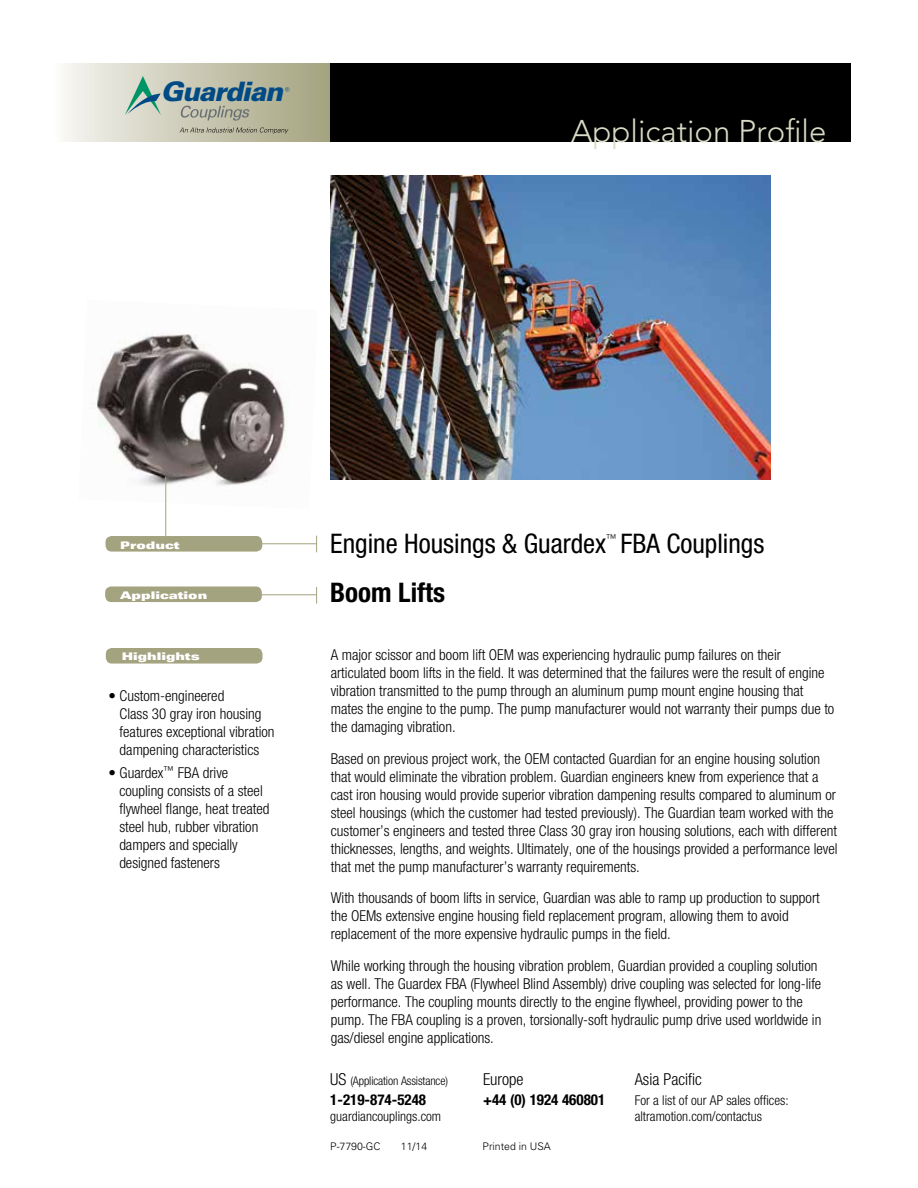
<style>
.page{position:relative;width:918px;height:1188px;background:#fff}
.page>*{position:absolute;margin:0;border:0;box-sizing:border-box;transform-origin:0 0}
.t1{font:300 31.2px "Avenir LT Std";color:#dadbc6}
.t2{font:condensed 27px "Helvetica Neue LT Std";color:#000}
.t3{font:700 condensed 27px "Helvetica Neue LT Std";color:#000}
.t4{font:italic 900 26.85px "Univers LT Std";letter-spacing:-.04em;color:#004b85}
.t5{font:300 condensed 16.5px "Helvetica Neue LT Std";color:#000}
.t6{font:300 condensed 15px/18px "Helvetica Neue LT Std";color:#000}
.t7{font:700 condensed 15px "Helvetica Neue LT Std";color:#000}
.t8{font:300 condensed 13.5px/16.5px "Helvetica Neue LT Std";color:#000}
.t9{font:300 condensed 12px "Helvetica Neue LT Std";letter-spacing:-.01em;color:#000}
.t10{font:300 condensed 10.8px "Helvetica Neue LT Std";color:#000}
.t11{font:10.5px "Univers LT Std X Black Ex";color:#fff}
.t12{font:300 10.5px "Univers LT Std";color:#000}
.s1{font-size:16.5px}
</style>
<div class="page">
<div style="left:105px;top:586px;width:157px;height:16px;background:#a4a380;border-radius:6px"></div>
<div style="left:106px;top:536px;width:156px;height:16px;background:#a4a380;border-radius:6px"></div>
<div style="left:54px;top:63px;width:276px;height:79px;background:linear-gradient(to right,#f8f7f3,#a3a17d)"></div>
<div style="left:330px;top:63px;width:520px;height:79px;background:#000"></div>
<hr style="left:239px;top:543px;width:78px;height:1px;background:#a4a380">
<svg style="left:316px;top:536px;width:1px;height:16px"></svg>
<svg style="left:316px;top:587px;width:1px;height:17px"></svg>
<hr style="left:239px;top:594px;width:78px;height:1px;background:#a4a380">
<img style="left:331px;top:175px;width:440px;height:305px">
<div style="left:106px;top:648px;width:157px;height:16px;background:#a4a380;border-radius:6px"></div>
<svg style="left:180px;top:105px;width:70px;height:16px"></svg>
<svg style="left:180px;top:127px;width:108px;height:7px"></svg>
<svg style="left:125px;top:76px;width:36px;height:39px"></svg>
<svg style="left:285px;top:87px;width:4px;height:5px"></svg>
<img style="left:94px;top:333px;width:193px;height:176px">
<hr style="left:165px;top:476px;width:1px;height:60px;background:#a4a380">
<h3 class="t4" style="left:161px;top:75px;width:124px">Guardian</h3>
<h1 class="t1" style="left:571px;top:113px;width:257px">Application Profile</h1>
<p class="t11" style="left:120px;top:539px;width:61px">Product</p>
<p class="t11" style="left:120px;top:589px;width:89px">Application</p>
<p class="t11" style="left:122px;top:650px;width:80px">Highlights</p>
<p class="t6" style="left:120px;top:686px;width:156px;text-indent:-11px">• Custom-engineered<br>Class 30 gray iron housing features exceptional vibration dampening characteristics</p>
<p class="t6" style="left:119px;top:764px;width:152px;text-indent:-11px">• Guardex<sup>™</sup> FBA drive coupling consists of a steel flywheel flange, heat treated steel hub, rubber vibration dampers and specially designed fasteners</p>
<h2 class="t2" style="left:330px;top:528px;width:277px">Engine Housings &amp; Guardex</h2>
<p class="t10" style="left:606px;top:532px;width:12px">™</p>
<h2 class="t2" style="left:620px;top:528px;width:145px">FBA Couplings</h2>
<h2 class="t3" style="left:330px;top:576px;width:116px">Boom Lifts</h2>
<p class="t6" style="left:331px;top:646px;width:505px">A major scissor and boom lift OEM was experiencing hydraulic pump failures on their articulated boom lifts in the field. It was determined that the failures were the result of engine vibration transmitted to the pump through an aluminum pump mount engine housing that mates the engine to the pump. The pump manufacturer would not warranty their pumps due to the damaging vibration.</p>
<p class="t6" style="left:331px;top:749px;width:508px">Based on previous project work, the OEM contacted Guardian for an engine housing solution that would eliminate the vibration problem. Guardian engineers knew from experience that a cast iron housing would provide superior vibration dampening results compared to aluminum or steel housings (which the customer had tested previously). The Guardian team worked with the customer’s engineers and tested three Class 30 gray iron housing solutions, each with different thicknesses, lengths, and weights. Ultimately, one of the housings provided a performance level that met the pump manufacturer’s warranty requirements.</p>
<p class="t6" style="left:331px;top:889px;width:491px">With thousands of boom lifts in service, Guardian was able to ramp up production to support the OEMs extensive engine housing field replacement program, allowing them to avoid replacement of the more expensive hydraulic pumps in the field.</p>
<p class="t6" style="left:331px;top:956px;width:492px">While working through the housing vibration problem, Guardian provided a coupling solution as well. The Guardex FBA (Flywheel Blind Assembly) drive coupling was selected for long-life performance. The coupling mounts directly to the engine flywheel, providing power to the pump. The FBA coupling is a proven, torsionally-soft hydraulic pump drive used worldwide in gas/diesel engine applications.</p>
<p class="t9" style="left:330px;top:1074px;width:119px"><span class="s1">US</span> (Application Assistance)</p>
<p class="t7" style="left:330px;top:1090px;width:97px">1-219-874-5248</p>
<p class="t8" style="left:330px;top:1108px;width:112px">guardiancouplings.com</p>
<p class="t5" style="left:483px;top:1070px;width:42px">Europe</p>
<p class="t7" style="left:483px;top:1090px;width:124px">+44 (0) 1924 460801</p>
<p class="t12" style="left:330px;top:1140px;width:52px">P-7790-GC</p>
<p class="t12" style="left:401px;top:1140px;width:28px">11/14</p>
<p class="t12" style="left:483px;top:1140px;width:70px">Printed in USA</p>
<p class="t5" style="left:635px;top:1070px;width:69px">Asia Pacific</p>
<p class="t8" style="left:635px;top:1092px;width:155px">For a list of our AP sales offices: altramotion.com/contactus</p>
</div>
